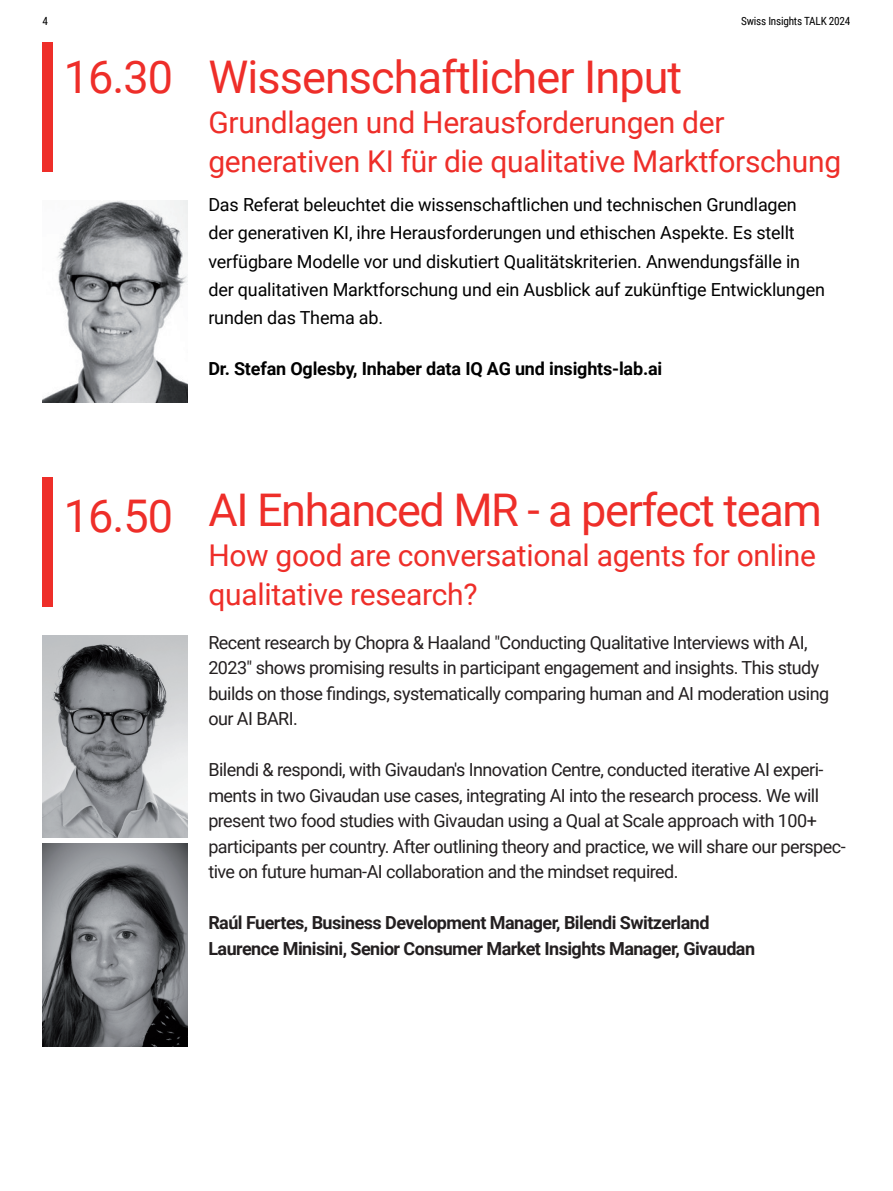
<style>
.page{position:relative;width:893px;height:1191px;background:#fff}
.page>*{position:absolute;margin:0;border:0;box-sizing:border-box;transform-origin:0 0}
.t1{font:45px "Roboto";letter-spacing:-.02em;color:#ee2e29}
.t2{font:30px/39.3px "Roboto";letter-spacing:-.01em;color:#ee2e29}
.t3{font:18px/25.5px "Roboto";letter-spacing:-.03em;color:#231f20}
.t4{font:18px/28px "Roboto";letter-spacing:-.01em;color:#000}
.t5{font:700 18px/25.5px "Roboto";letter-spacing:-.03em;color:#231f20}
.t6{font:700 18px "Roboto";letter-spacing:-.01em;color:#000}
.t7{font:11.25px "Roboto Condensed";letter-spacing:-.02em;color:#000}
</style>
<div class="page">
<img style="left:43px;top:200px;width:144px;height:203px">
<div style="left:43px;top:43px;width:10px;height:129px;background:#ee2e29"></div>
<img style="left:43px;top:635px;width:144px;height:203px">
<img style="left:43px;top:843px;width:144px;height:203px">
<div style="left:43px;top:478px;width:10px;height:129px;background:#ee2e29"></div>
<p class="t7" style="left:43px;top:14px;width:7px">4</p>
<p class="t7" style="left:741px;top:14px;width:111px">Swiss Insights TALK 2024</p>
<h1 class="t1" style="left:64px;top:46px;width:111px">16.30</h1>
<h1 class="t1" style="left:208px;top:46px;width:475px">Wissenschaftlicher Input</h1>
<h2 class="t2" style="left:208px;top:101px;width:634px">Grundlagen und Herausforderungen der generativen KI für die qualitative Marktforschung</h2>
<p class="t4" style="left:208px;top:190px;width:618px">Das Referat beleuchtet die wissenschaftlichen und technischen Grundlagen der generativen KI, ihre Herausforderungen und ethischen Aspekte. Es stellt verfügbare Modelle vor und diskutiert Qualitätskriterien. Anwendungsfälle in der qualitativen Marktforschung und ein Ausblick auf zukünftige Entwicklungen runden das Thema ab.</p>
<p class="t6" style="left:208px;top:355px;width:455px">Dr. Stefan Oglesby, Inhaber data IQ AG und insights-lab.ai</p>
<h1 class="t1" style="left:64px;top:484px;width:111px">16.50</h1>
<h1 class="t1" style="left:208px;top:479px;width:615px">AI Enhanced MR - a perfect team</h1>
<h2 class="t2" style="left:208px;top:534px;width:609px">How good are conversational agents for online qualitative research?</h2>
<p class="t3" style="left:208px;top:629px;width:622px">Recent research by Chopra &amp; Haaland "Conducting Qualitative Interviews with AI, 2023" shows promising results in participant engagement and insights. This study builds on those findings, systematically comparing human and AI moderation using our AI BARI.</p>
<p class="t3" style="left:208px;top:756px;width:639px">Bilendi &amp; respondi, with Givaudan's Innovation Centre, conducted iterative AI experi&shy;ments in two Givaudan use cases, integrating AI into the research process. We will present two food studies with Givaudan using a Qual at Scale approach with 100+ participants per country. After outlining theory and practice, we will share our perspec&shy;tive on future human-AI collaboration and the mindset required.</p>
<p class="t5" style="left:208px;top:909px;width:548px">Raúl Fuertes, Business Development Manager, Bilendi Switzerland<br>Laurence Minisini, Senior Consumer Market Insights Manager, Givaudan</p>
</div>
